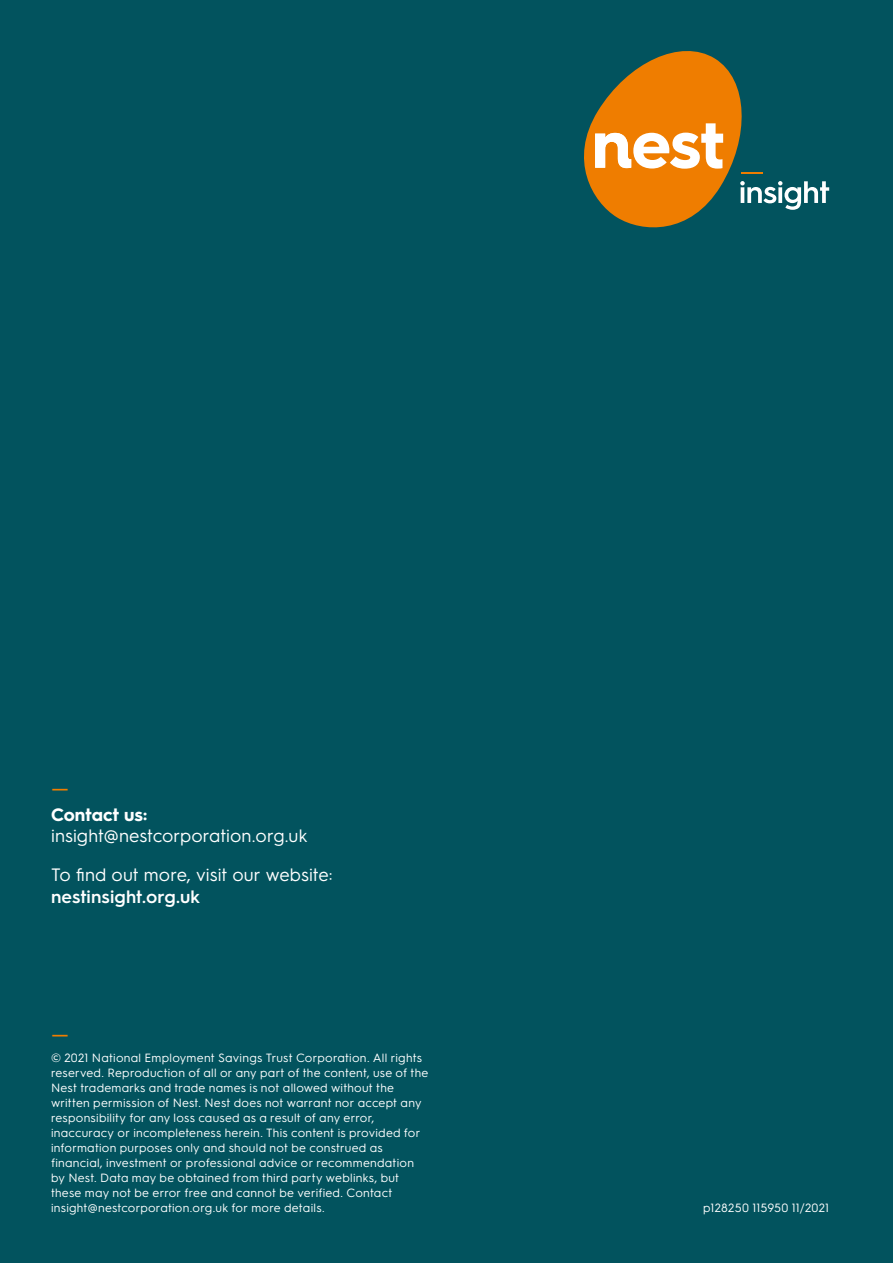
<style>
.page{position:relative;width:893px;height:1263px;background:#02535e}
.page>*{position:absolute;margin:0;border:0;box-sizing:border-box;transform-origin:0 0}
.FC_Subhead_16_19pt{font:24px "Hurme Geometric Sans 4";color:#ef7d00}
.Subheading_L2_12_14p{font:18px/21px "Hurme Geometric Sans 3";color:#fff}
.Subheading_L2_12_14p-2{font:700 18px "Hurme Geometric Sans 3";letter-spacing:.005em;color:#fff}
.Footnote_8_10pt_No_R{font:12px/15px "Hurme Geometric Sans 3";letter-spacing:.02em;color:#fff}
.s1{font-weight:600}
</style>
<div class="page">
<svg style="left:584px;top:51px;width:245px;height:176px"></svg>
<p class="FC_Subhead_16_19pt" style="left:51px;top:771px;width:19px">—</p>
<p class="Subheading_L2_12_14p-2" style="left:51px;top:802px;width:98px">Contact us:</p>
<p class="Subheading_L2_12_14p" style="left:51px;top:824px;width:258px">insight@nestcorporation.org.uk</p>
<p class="Subheading_L2_12_14p" style="left:51px;top:863px;width:283px">To find out more, visit our website: <span class="s1">nestinsight.org.uk</span></p>
<p class="FC_Subhead_16_19pt" style="left:51px;top:1017px;width:19px">—</p>
<p class="Footnote_8_10pt_No_R" style="left:51px;top:1049px;width:379px">© 2021 National Employment Savings Trust Corporation. All rights reserved. Reproduction of all or any part of the content, use of the Nest trademarks and trade names is not allowed without the written permission of Nest. Nest does not warrant nor accept any responsibility for any loss caused as a result of any error, inaccuracy or incompleteness herein. This content is provided for information purposes only and should not be construed as financial, investment or professional advice or recommendation by Nest. Data may be obtained from third party weblinks, but these may not be error free and cannot be verified. Contact insight@nestcorporation.org.uk for more details.</p>
<p class="Footnote_8_10pt_No_R" style="left:703px;top:1199px;width:128px">p128250 115950 11/2021</p>
</div>
